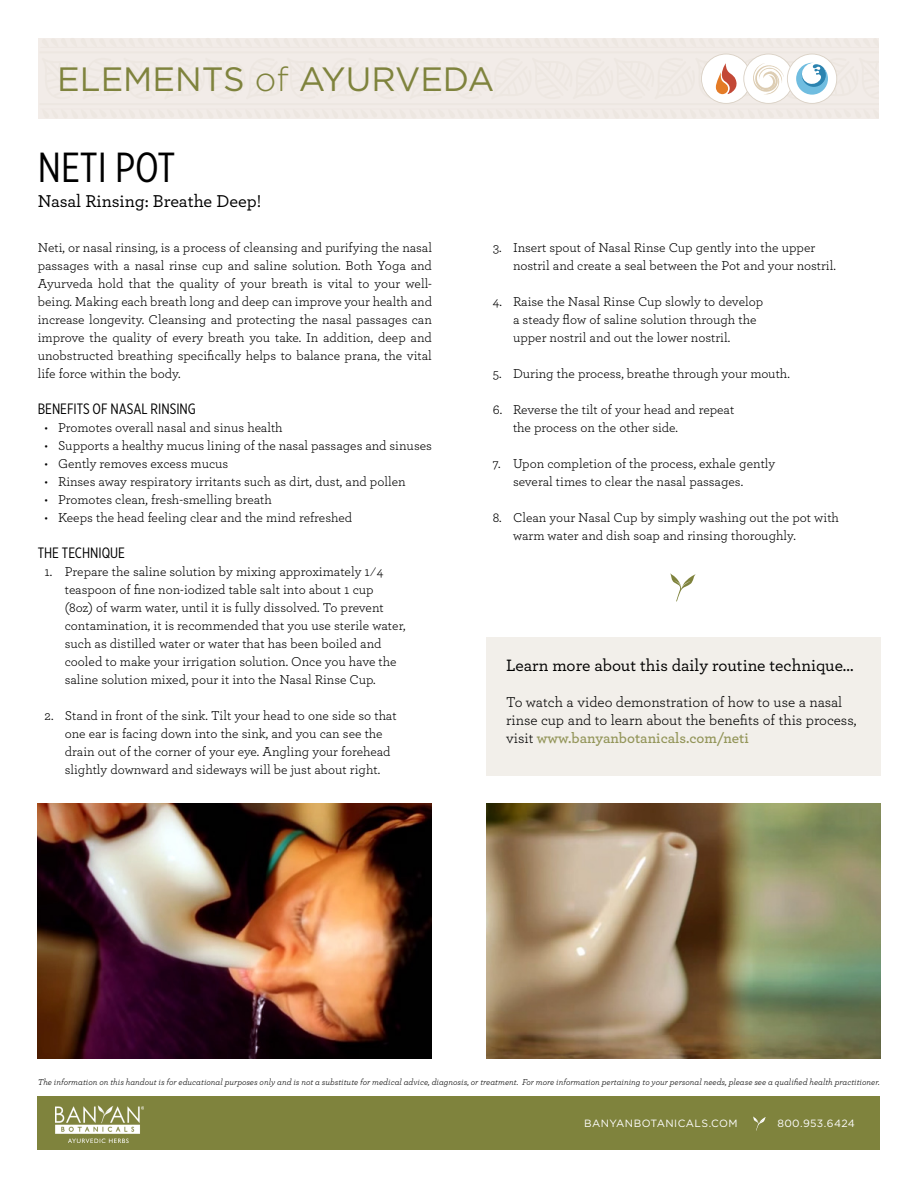
<style>
.page{position:relative;width:918px;height:1188px;background:#fff}
.page>*{position:absolute;margin:0;border:0;box-sizing:border-box;transform-origin:0 0}
.t1{font:42px "Gotham X Narrow";color:#000}
.t2{font:33.75px "Gotham";color:#7f833d}
.t3{font:500 18px "Archer";color:#000}
.t4{font:500 17.25px "Archer";color:#000}
.t5{font:15px/18px "Archer";color:#000}
.headings{font:15px "Gotham X Narrow";color:#000}
.Body{font:13.5px/18px "Archer";color:#000}
.t6{font:10.5px "Gotham";letter-spacing:.04em;color:#fff}
.lists{font:italic 8.85px "Archer";color:#000}
.s1{font-weight:300}
.s2{font-weight:600;color:#939559}
</style>
<div class="page">
<svg style="left:39px;top:38px;width:840px;height:81px;background:#efe9e5"></svg>
<div style="left:38px;top:1096px;width:842px;height:54px;background:#7f833d"></div>
<img style="left:55px;top:1106px;width:89px;height:36px">
<svg style="left:753px;top:1116px;width:13px;height:15px"></svg>
<img style="left:486px;top:804px;width:394px;height:255px">
<img style="left:38px;top:804px;width:394px;height:255px">
<div style="left:486px;top:637px;width:394px;height:139px;background:#f2efea"></div>
<svg style="left:670px;top:573px;width:26px;height:29px"></svg>
<p class="t2" style="left:57px;top:61px;width:439px">ELEMENTS <span class="s1">of</span> AYURVEDA</p>
<p class="t1" style="left:38px;top:142px;width:139px">NETI POT</p>
<p class="t3" style="left:38px;top:188px;width:225px">Nasal Rinsing: Breathe Deep!</p>
<p class="Body" style="left:38px;top:238px;width:396px;text-align:justify">Neti, or nasal rinsing, is a process of cleansing and purifying the nasal passages with a nasal rinse cup and saline solution. Both Yoga and Ayurveda hold that the quality of your breath is vital to your well&shy;being. Making each breath long and deep can improve your health and increase longevity. Cleansing and protecting the nasal passages can improve the quality of every breath you take. In addition, deep and unobstructed breathing specifically helps to balance prana, the vital life force within the body.</p>
<p class="headings" style="left:38px;top:400px;width:160px">BENEFITS OF NASAL RINSING</p>
<p class="Body" style="left:45px;top:418px;width:240px">• Promotes overall nasal and sinus health</p>
<p class="Body" style="left:45px;top:436px;width:389px">• Supports a healthy mucus lining of the nasal passages and sinuses</p>
<p class="Body" style="left:45px;top:454px;width:185px">• Gently removes excess mucus</p>
<p class="Body" style="left:45px;top:472px;width:363px">• Rinses away respiratory irritants such as dirt, dust, and pollen</p>
<p class="Body" style="left:45px;top:490px;width:229px">• Promotes clean, fresh-smelling breath</p>
<p class="Body" style="left:45px;top:508px;width:309px">• Keeps the head feeling clear and the mind refreshed</p>
<p class="headings" style="left:38px;top:544px;width:89px">THE TECHNIQUE</p>
<p class="Body" style="left:65px;top:562px;width:342px;text-indent:-20px">1. Prepare the saline solution by mixing approximately 1⁄4 teaspoon of fine non-iodized table salt into about 1 cup<br>(8oz) of warm water, until it is fully dissolved. To prevent contamination, it is recommended that you use sterile water, such as distilled water or water that has been boiled and cooled to make your irrigation solution. Once you have the saline solution mixed, pour it into the Nasal Rinse Cup.</p>
<p class="Body" style="left:65px;top:706px;width:334px;text-indent:-20px">2. Stand in front of the sink. Tilt your head to one side so that one ear is facing down into the sink, and you can see the drain out of the corner of your eye. Angling your forehead slightly downward and sideways will be just about right.</p>
<p class="Body" style="left:513px;top:238px;width:324px;text-indent:-20px">3. Insert spout of Nasal Rinse Cup gently into the upper nostril and create a seal between the Pot and your nostril.</p>
<p class="Body" style="left:513px;top:292px;width:252px;text-indent:-20px">4. Raise the Nasal Rinse Cup slowly to develop a steady flow of saline solution through the upper nostril and out the lower nostril.</p>
<p class="Body" style="left:493px;top:364px;width:299px">5. During the process, breathe through your mouth.</p>
<p class="Body" style="left:513px;top:400px;width:223px;text-indent:-20px">6. Reverse the tilt of your head and repeat the process on the other side.</p>
<p class="Body" style="left:513px;top:454px;width:264px;text-indent:-20px">7. Upon completion of the process, exhale gently several times to clear the nasal passages.</p>
<p class="Body" style="left:513px;top:508px;width:328px;text-indent:-20px">8. Clean your Nasal Cup by simply washing out the pot with warm water and dish soap and rinsing thoroughly.</p>
<p class="t4" style="left:506px;top:653px;width:349px">Learn more about this daily routine technique...</p>
<p class="t5" style="left:506px;top:692px;width:352px">To watch a video demonstration of how to use a nasal rinse cup and to learn about the benefits of this process, visit <span class="s2">www.banyanbotanicals.com/neti</span></p>
<p class="lists" style="left:38px;top:1076px;width:844px">The information on this handout is for educational purposes only and is not a substitute for medical advice, diagnosis, or treatment. For more information pertaining to your personal needs, please see a qualified health practitioner.</p>
<p class="t6" style="left:584px;top:1117px;width:155px">BANYANBOTANICALS.COM</p>
<p class="t6" style="left:777px;top:1117px;width:79px">800.953.6424</p>
</div>
